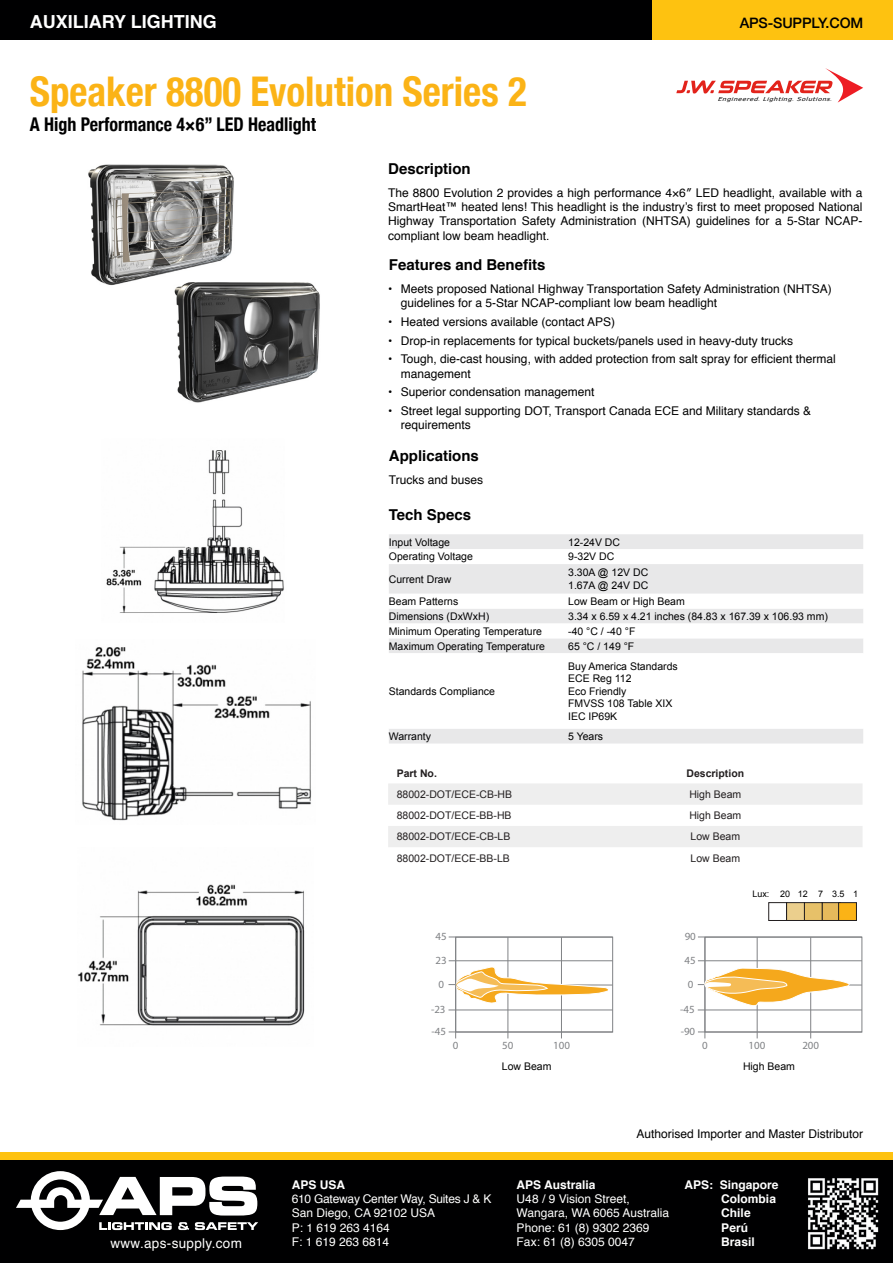
<style>
.page{position:relative;width:893px;height:1263px;background:#fff}
.page>*{position:absolute;margin:0;border:0;box-sizing:border-box;transform-origin:0 0}
.t1{font:700 condensed 40.95px "Helvetica Neue";color:#fbb316;scale:.95 1}
.t2{font:700 condensed 18.9px "Helvetica Neue";color:#000001;scale:.95 1}
.t3{font:700 18px "Helvetica";color:#fff}
.t4{font:700 15px "Helvetica";color:#000001}
.t5{font:500 14.4px "Helvetica Neue";letter-spacing:-.01em;color:#000001}
.t6{font:13.5px "Helvetica";letter-spacing:.025em;color:#fff}
.t7{font:12px/14.4px "Helvetica";color:#000001}
.t8{font:12px/14.4px "Helvetica";color:#fff}
.t9{font:700 12px/14.4px "Helvetica";color:#fff}
.t10{font:10.95px/21.8px "Myriad Pro";color:#808285}
.t11{font:10.5px "Arial";color:#000001}
.t12{font:10.5px "Arial";color:#231f20}
.t13{font:700 10.5px "Arial";color:#231f20}
.t14{font:9px "Arial";color:#000001}
.t15{font:italic 5.4px "Tahoma";color:#000;scale:1.25 1}
.s1{font-size:3.9px}
</style>
<div class="page">
<div style="left:0;top:0;width:652px;height:39px;background:#000001"></div>
<div style="left:652px;top:0;width:241px;height:39px;background:#fec210"></div>
<div style="left:0;top:1153px;width:893px;height:8px;background:#fec210"></div>
<div style="left:0;top:1161px;width:893px;height:102px;background:#000001"></div>
<img style="left:808px;top:1178px;width:71px;height:72px">
<svg style="left:16px;top:1171px;width:242px;height:59px"></svg>
<img style="left:88px;top:164px;width:232px;height:239px">
<div style="left:389px;top:534px;width:474px;height:209px;background:#e8e8e9"></div>
<svg style="left:389px;top:549px;width:474px;height:180px"></svg>
<svg style="left:676px;top:68px;width:187px;height:35px"></svg>
<div style="left:768px;top:902px;width:19px;height:19px;border:1px solid #231f20"></div>
<div style="left:787px;top:903px;width:17px;height:17px;background:#ebcf8d"></div>
<div style="left:786px;top:902px;width:19px;height:19px;border:1px solid #231f20"></div>
<div style="left:804px;top:903px;width:18px;height:17px;background:#e7c169"></div>
<div style="left:804px;top:902px;width:18px;height:19px;border:1px solid #231f20"></div>
<div style="left:822px;top:903px;width:18px;height:17px;background:#e6ba5c"></div>
<div style="left:822px;top:902px;width:18px;height:19px;border:1px solid #231f20"></div>
<div style="left:839px;top:903px;width:17px;height:17px;background:#fbb316"></div>
<div style="left:838px;top:902px;width:19px;height:19px;border:1px solid #231f20"></div>
<hr style="left:810px;top:937px;width:1px;height:101px;background:#808285">
<hr style="left:757px;top:937px;width:1px;height:101px;background:#808285">
<hr style="left:705px;top:937px;width:1px;height:101px;background:#808285">
<hr style="left:698px;top:1032px;width:164px;height:1px;background:#808285">
<svg style="left:697px;top:936px;width:165px;height:96px"></svg>
<hr style="left:561px;top:937px;width:1px;height:101px;background:#808285">
<hr style="left:508px;top:937px;width:1px;height:101px;background:#808285">
<svg style="left:448px;top:936px;width:165px;height:96px"></svg>
<hr style="left:455px;top:937px;width:1px;height:101px;background:#808285">
<hr style="left:449px;top:937px;width:164px;height:1px;background:#808285">
<hr style="left:449px;top:1032px;width:164px;height:1px;background:#808285">
<svg style="left:388px;top:784px;width:474px;height:63px"></svg>
<img style="left:106px;top:450px;width:178px;height:163px">
<img style="left:82px;top:647px;width:229px;height:174px">
<img style="left:78px;top:884px;width:227px;height:142px">
<p class="t3" style="left:30px;top:7px;width:189px">AUXILIARY LIGHTING</p>
<p class="t1" style="left:30px;top:57px;width:525px">Speaker 8800 Evolution Series 2</p>
<p class="t2" style="left:30px;top:108px;width:303px">A High Performance 4×6” LED Headlight</p>
<p class="t4" style="left:388px;top:157px;width:84px">Description</p>
<p class="t5" style="left:740px;top:12px;width:125px">APS-SUPPLY.COM</p>
<p class="t15" style="left:718px;top:95px;width:94px">Engineered<span class="s1">.</span> Lighting<span class="s1">.</span> Solutions<span class="s1">.</span></p>
<p class="t7" style="left:388px;top:186px;width:476px;text-align:justify">The 8800 Evolution 2 provides a high performance 4×6″ LED headlight, available with a SmartHeat™ heated lens! This headlight is the industry’s first to meet proposed National Highway Transportation Safety Administration (NHTSA) guidelines for a 5-Star NCAP&shy;compliant low beam headlight.</p>
<p class="t4" style="left:389px;top:253px;width:158px">Features and Benefits</p>
<p class="t7" style="left:401px;top:282px;width:432px;text-indent:-13px">• Meets proposed National Highway Transportation Safety Administration (NHTSA) guidelines for a 5-Star NCAP-compliant low beam headlight</p>
<p class="t7" style="left:388px;top:315px;width:228px">• Heated versions available (contact APS)</p>
<p class="t7" style="left:388px;top:334px;width:406px">• Drop-in replacements for typical buckets/panels used in heavy-duty trucks</p>
<p class="t7" style="left:401px;top:352px;width:436px;text-indent:-13px">• Tough, die-cast housing, with added protection from salt spray for efficient thermal management</p>
<p class="t7" style="left:388px;top:385px;width:208px">• Superior condensation management</p>
<p class="t7" style="left:401px;top:404px;width:412px;text-indent:-13px">• Street legal supporting DOT, Transport Canada ECE and Military standards &amp; requirements</p>
<p class="t4" style="left:389px;top:444px;width:92px">Applications</p>
<p class="t7" style="left:389px;top:472px;width:96px">Trucks and buses</p>
<p class="t4" style="left:389px;top:502px;width:84px">Tech Specs</p>
<p class="t11" style="left:389px;top:535px;width:63px">Input Voltage</p>
<p class="t11" style="left:568px;top:535px;width:53px">12-24V DC</p>
<p class="t11" style="left:389px;top:550px;width:86px">Operating Voltage</p>
<p class="t11" style="left:568px;top:550px;width:48px">9-32V DC</p>
<p class="t11" style="left:389px;top:572px;width:64px">Current Draw</p>
<p class="t11" style="left:568px;top:566px;width:82px">3.30A @ 12V DC</p>
<p class="t11" style="left:568px;top:578px;width:82px">1.67A @ 24V DC</p>
<p class="t11" style="left:389px;top:594px;width:71px">Beam Patterns</p>
<p class="t11" style="left:568px;top:594px;width:118px">Low Beam or High Beam</p>
<p class="t11" style="left:389px;top:609px;width:102px">Dimensions (DxWxH)</p>
<p class="t11" style="left:568px;top:609px;width:261px">3.34 x 6.59 x 4.21 inches (84.83 x 167.39 x 106.93 mm)</p>
<p class="t11" style="left:389px;top:624px;width:155px">Minimum Operating Temperature</p>
<p class="t11" style="left:568px;top:624px;width:69px">-40 °C / -40 °F</p>
<p class="t11" style="left:389px;top:639px;width:158px">Maximum Operating Temperature</p>
<p class="t11" style="left:568px;top:639px;width:68px">65 °C / 149 °F</p>
<p class="t11" style="left:389px;top:684px;width:108px">Standards Compliance</p>
<p class="t11" style="left:568px;top:659px;width:111px">Buy America Standards</p>
<p class="t11" style="left:568px;top:672px;width:65px">ECE Reg 112</p>
<p class="t11" style="left:568px;top:684px;width:60px">Eco Friendly</p>
<p class="t11" style="left:568px;top:697px;width:106px">FMVSS 108 Table XIX</p>
<p class="t11" style="left:568px;top:709px;width:51px">IEC IP69K</p>
<p class="t11" style="left:389px;top:729px;width:44px">Warranty</p>
<p class="t11" style="left:568px;top:729px;width:37px">5 Years</p>
<p class="t13" style="left:397px;top:766px;width:42px">Part No.</p>
<p class="t13" style="left:686px;top:766px;width:59px">Description</p>
<p class="t12" style="left:397px;top:787px;width:117px">88002-DOT/ECE-CB-HB</p>
<p class="t12" style="left:689px;top:787px;width:53px">High Beam</p>
<p class="t12" style="left:397px;top:808px;width:116px">88002-DOT/ECE-BB-HB</p>
<p class="t12" style="left:689px;top:808px;width:53px">High Beam</p>
<p class="t12" style="left:397px;top:830px;width:115px">88002-DOT/ECE-CB-LB</p>
<p class="t12" style="left:690px;top:830px;width:51px">Low Beam</p>
<p class="t12" style="left:397px;top:851px;width:115px">88002-DOT/ECE-BB-LB</p>
<p class="t12" style="left:690px;top:851px;width:51px">Low Beam</p>
<p class="t14" style="left:752px;top:888px;width:19px">Lux:</p>
<p class="t14" style="left:780px;top:888px;width:12px">20</p>
<p class="t14" style="left:798px;top:888px;width:12px">12</p>
<p class="t14" style="left:818px;top:888px;width:7px">7</p>
<p class="t14" style="left:832px;top:888px;width:14px">3.5</p>
<p class="t14" style="left:853px;top:888px;width:7px">1</p>
<p class="t10" style="left:435px;top:925px;width:13px">45</p>
<p class="t10" style="left:685px;top:925px;width:13px">90</p>
<p class="t10" style="left:435px;top:949px;width:13px">23</p>
<p class="t10" style="left:685px;top:949px;width:13px">45</p>
<p class="t10" style="left:439px;top:973px;width:7px">0</p>
<p class="t10" style="left:688px;top:973px;width:7px">0</p>
<p class="t10" style="left:431px;top:998px;width:16px">-23 -45</p>
<p class="t10" style="left:680px;top:998px;width:16px">-45 -90</p>
<p class="t6" style="left:110px;top:1233px;width:133px">www.aps-supply.com</p>
<p class="t10" style="left:453px;top:1034px;width:7px">0</p>
<p class="t10" style="left:502px;top:1034px;width:13px">50</p>
<p class="t10" style="left:553px;top:1034px;width:18px">100</p>
<p class="t11" style="left:502px;top:1059px;width:51px">Low Beam</p>
<p class="t10" style="left:702px;top:1034px;width:7px">0</p>
<p class="t10" style="left:749px;top:1034px;width:18px">100</p>
<p class="t10" style="left:802px;top:1034px;width:18px">200</p>
<p class="t11" style="left:743px;top:1059px;width:53px">High Beam</p>
<p class="t7" style="left:636px;top:1127px;width:228px">Authorised Importer and Master Distributor</p>
<p class="t9" style="left:292px;top:1177px;width:55px">APS USA</p>
<p class="t8" style="left:292px;top:1192px;width:201px">610 Gateway Center Way, Suites J &amp; K<br>San Diego, CA 92102 USA<br>P: 1 619 263 4164<br>F: 1 619 263 6814</p>
<p class="t9" style="left:517px;top:1177px;width:80px">APS Australia</p>
<p class="t8" style="left:517px;top:1192px;width:154px">U48 / 9 Vision Street,<br>Wangara, WA 6065 Australia<br>Phone: 61 (8) 9302 2369<br>Fax: 61 (8) 6305 0047</p>
<p class="t9" style="left:721px;top:1177px;width:59px;text-indent:-37px">APS: Singapore<br>Colombia<br>Chile<br>Perú<br>Brasil</p>
</div>
